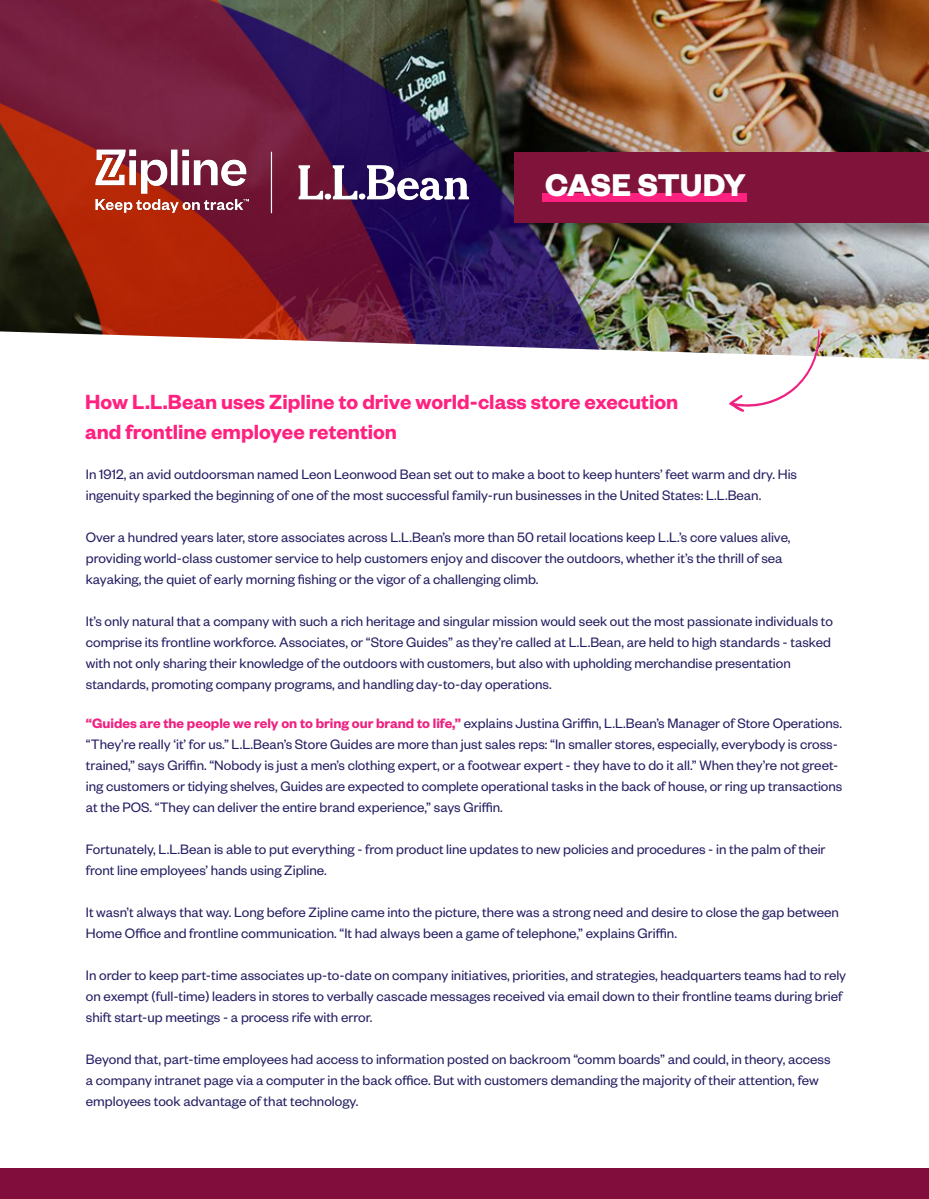
<style>
.page{position:relative;width:929px;height:1199px;background:#fff}
.page>*{position:absolute;margin:0;border:0;box-sizing:border-box;transform-origin:0 0}
.t1{font:700 34.5px "Founders Grotesk";letter-spacing:-.015em;color:#fff}
.t2{font:600 22.5px "Founders Grotesk";color:#ff2180}
.t3{font:15px/21px "Founders Grotesk";color:#231e62}
.s1{font-weight:600;color:#ee2180}
</style>
<div class="page">
<img style="left:0;top:0;width:929px;height:360px">
<div style="left:517px;top:154px;width:412px;height:87px;background:#231f20;opacity:.32"></div>
<div style="left:515px;top:152px;width:414px;height:70px;background:#7f133a"></div>
<div style="left:542px;top:194px;width:205px;height:8px;background:#ff2180"></div>
<div style="left:0;top:1168px;width:929px;height:31px;background:#800d3b"></div>
<img style="left:729px;top:329px;width:92px;height:83px">
<img style="left:259px;top:143px;width:215px;height:76px">
<img style="left:96px;top:149px;width:153px;height:65px">
<p class="t1" style="left:545px;top:163px;width:202px">CASE STUDY</p>
<p class="t2" style="left:85px;top:388px;width:594px">How L.L.Bean uses Zipline to drive world-class store execution</p>
<p class="t2" style="left:85px;top:418px;width:313px">and frontline employee retention</p>
<p class="t3" style="left:86px;top:463px;width:713px">In 1912, an avid outdoorsman named Leon Leonwood Bean set out to make a boot to keep hunters’ feet warm and dry. His</p>
<p class="t3" style="left:86px;top:484px;width:677px">ingenuity sparked the beginning of one of the most successful family-run businesses in the United States: L.L.Bean.</p>
<p class="t3" style="left:86px;top:526px;width:706px">Over a hundred years later, store associates across L.L.Bean’s more than 50 retail locations keep L.L.’s core values alive,</p>
<p class="t3" style="left:86px;top:547px;width:698px">providing world-class customer service to help customers enjoy and discover the outdoors, whether it’s the thrill of sea</p>
<p class="t3" style="left:86px;top:568px;width:454px">kayaking, the quiet of early morning fishing or the vigor of a challenging climb.</p>
<p class="t3" style="left:86px;top:610px;width:749px">It’s only natural that a company with such a rich heritage and singular mission would seek out the most passionate individuals to comprise its frontline workforce. Associates, or “Store Guides” as they’re called at L.L.Bean, are held to high standards - tasked with not only sharing their knowledge of the outdoors with customers, but also with upholding merchandise presentation</p>
<p class="t3" style="left:86px;top:673px;width:467px">standards, promoting company programs, and handling day-to-day operations.</p>
<p class="t3" style="left:86px;top:712px;width:758px"><span class="s1">“Guides are the people we rely on to bring our brand to life,”</span> explains Justina Griffin, L.L.Bean’s Manager of Store Operations. “They’re really ‘it’ for us.” L.L.Bean’s Store Guides are more than just sales reps: “In smaller stores, especially, everybody is cross&shy;trained,” says Griffin. “Nobody is just a men’s clothing expert, or a footwear expert - they have to do it all.” When they’re not greet&shy;ing customers or tidying shelves, Guides are expected to complete operational tasks in the back of house, or ring up transactions at the POS. “They can deliver the entire brand experience,” says Griffin.</p>
<p class="t3" style="left:86px;top:838px;width:741px">Fortunately, L.L.Bean is able to put everything - from product line updates to new policies and procedures - in the palm of their front line employees’ hands using Zipline.</p>
<p class="t3" style="left:86px;top:901px;width:754px">It wasn’t always that way. Long before Zipline came into the picture, there was a strong need and desire to close the gap between<br>Home Office and frontline communication. “It had always been a game of telephone,” explains Griffin.</p>
<p class="t3" style="left:86px;top:964px;width:762px">In order to keep part-time associates up-to-date on company initiatives, priorities, and strategies, headquarters teams had to rely on exempt (full-time) leaders in stores to verbally cascade messages received via email down to their frontline teams during brief shift start-up meetings - a process rife with error.</p>
<p class="t3" style="left:86px;top:1048px;width:746px">Beyond that, part-time employees had access to information posted on backroom “comm boards” and could, in theory, access a company intranet page via a computer in the back office. But with customers demanding the majority of their attention, few employees took advantage of that technology.</p>
</div>
